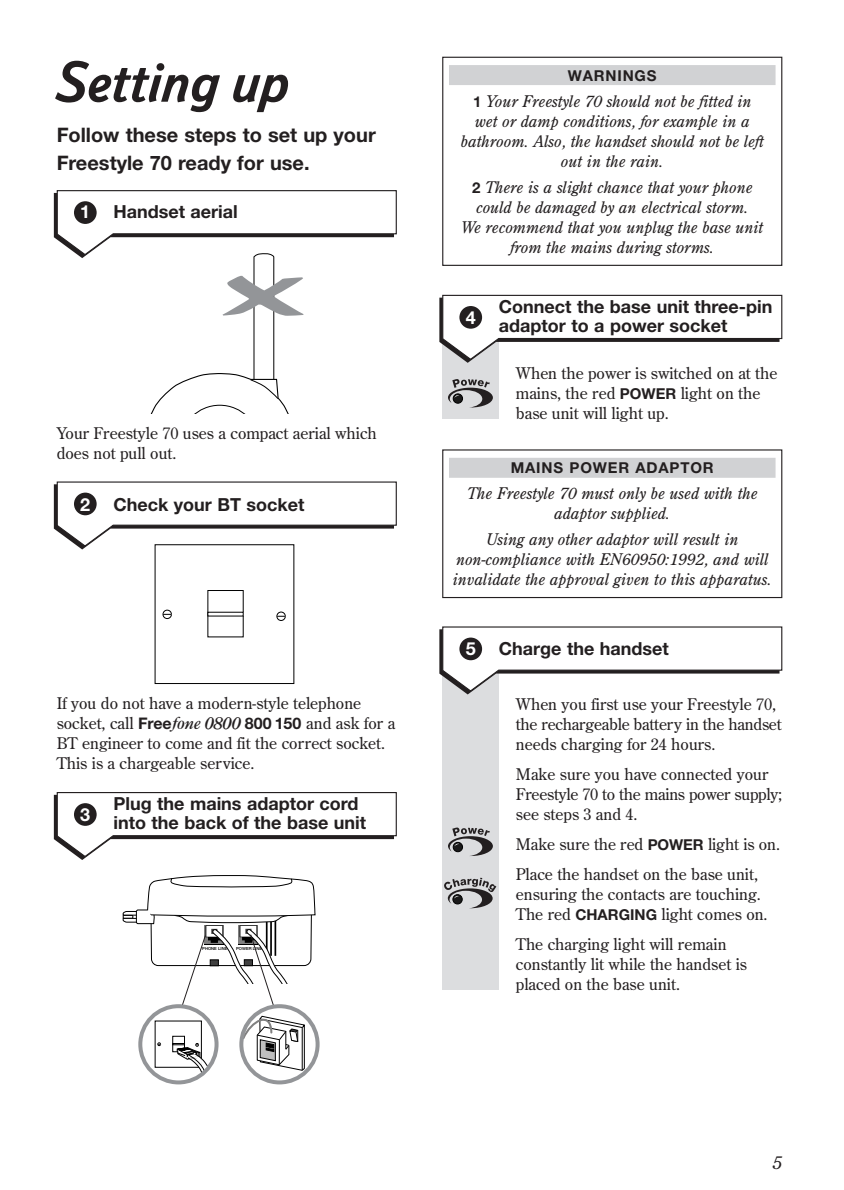
<style>
.page{position:relative;width:844px;height:1190px;background:#fff}
.page>*{position:absolute;margin:0;border:0;box-sizing:border-box;transform-origin:0 0}
.t1{font:56px "BT Headline";color:#231f20}
.t2{font:700 20px/28px "Helvetica Neue";color:#231f20}
.t3{font:700 18px/19px "Helvetica Neue";color:#231f20}
.t4{font:700 18px "Helvetica Neue";color:#fff}
.t5{font:italic 18px "Century Old Style";color:#231f20}
.t6{font:16px/20px "Century Old Style";color:#231f20}
.t7{font:italic 16px/20px "Century Old Style";color:#231f20;text-align:center}
.t8{font:700 15px "Helvetica Neue";letter-spacing:.055em;color:#231f20}
.t9{font:500 4.2px "Helvetica Neue";color:#000}
.s1{font-family:"Helvetica Neue";font-weight:700}
.s2{font-weight:500;font-style:italic}
.s3{font-family:"Helvetica Neue";font-weight:700;font-style:normal;font-size:15px}
.s4{font-family:"Helvetica Neue";font-weight:700;font-size:15px}
</style>
<div class="page">
<svg style="left:140px;top:1006px;width:77px;height:76px"></svg>
<div style="left:138px;top:1004px;width:81px;height:80px;border:4px solid #939598;border-radius:50%"></div>
<svg style="left:241px;top:1006px;width:77px;height:76px"></svg>
<svg style="left:122px;top:875px;width:194px;height:199px"></svg>
<div style="left:239px;top:1004px;width:81px;height:80px;border:4px solid #939598;border-radius:50%"></div>
<svg style="left:54px;top:792px;width:343px;height:68px"></svg>
<div style="left:74px;top:803px;width:23px;height:23px;background:#231f20;border-radius:50%"></div>
<div style="left:449px;top:65px;width:327px;height:20px;background:#d1d2d4"></div>
<div style="left:442px;top:57px;width:340px;height:209px;border:1px solid #231f20"></div>
<div style="left:442px;top:307px;width:57px;height:112px;background:#dcdddf"></div>
<div style="left:449px;top:458px;width:327px;height:20px;background:#d1d2d4"></div>
<div style="left:442px;top:449px;width:340px;height:149px;border:1px solid #231f20"></div>
<svg style="left:439px;top:294px;width:344px;height:69px"></svg>
<div style="left:459px;top:306px;width:23px;height:23px;background:#231f20;border-radius:50%"></div>
<div style="left:442px;top:637px;width:57px;height:353px;background:#dcdddf"></div>
<svg style="left:439px;top:626px;width:344px;height:68px"></svg>
<div style="left:459px;top:638px;width:23px;height:22px;background:#231f20;border-radius:50%"></div>
<div style="left:155px;top:544px;width:139px;height:140px;background:#fff;border:1px solid #000"></div>
<div style="left:163px;top:610px;width:9px;height:9px;border:1px solid #000;border-radius:50%"></div>
<div style="left:277px;top:612px;width:8px;height:9px;border:1px solid #000;border-radius:50%"></div>
<svg style="left:54px;top:481px;width:343px;height:69px"></svg>
<div style="left:74px;top:493px;width:23px;height:22px;background:#231f20;border-radius:50%"></div>
<svg style="left:448px;top:827px;width:45px;height:29px"></svg>
<svg style="left:448px;top:379px;width:45px;height:29px"></svg>
<svg style="left:444px;top:878px;width:52px;height:30px"></svg>
<svg style="left:54px;top:190px;width:343px;height:223px"></svg>
<h1 class="t1" style="left:57px;top:61px;width:235px">Setting up</h1>
<p class="t2" style="left:57px;top:122px;width:321px">Follow these steps to set up your<br>Freestyle 70 ready for use.</p>
<p class="t4" style="left:80px;top:205px;width:12px">1</p>
<p class="t3" style="left:113px;top:204px;width:126px">Handset aerial</p>
<p class="t6" style="left:57px;top:425px;width:322px">Your Freestyle 70 uses a compact aerial which does not pull out.</p>
<p class="t4" style="left:80px;top:498px;width:12px">2</p>
<p class="t3" style="left:113px;top:496px;width:193px">Check your BT socket</p>
<p class="t6" style="left:57px;top:695px;width:340px">If you do not have a modern-style telephone socket, call <span class="s1">Free</span><span class="s2">fone 0800</span> <span class="s1">800 150</span> and ask for a BT engineer to come and fit the correct socket.<br>This is a chargeable service.</p>
<p class="t4" style="left:80px;top:808px;width:12px">3</p>
<p class="t3" style="left:113px;top:796px;width:254px">Plug the mains adaptor cord into the back of the base unit</p>
<p class="t9" style="left:202px;top:947px;width:27px">PHONE LINE</p>
<p class="t9" style="left:236px;top:947px;width:27px">POWER LINE</p>
<p class="t8" style="left:568px;top:70px;width:90px">WARNINGS</p>
<p class="t7" style="left:461px;top:92px;width:304px"><span class="s3">1</span> Your Freestyle 70 should not be fitted in wet or damp conditions, for example in a bathroom. Also, the handset should not be left out in the rain.</p>
<p class="t7" style="left:461px;top:178px;width:304px"><span class="s3">2</span> There is a slight chance that your phone could be damaged by an electrical storm.<br>We recommend that you unplug the base unit from the mains during storms.</p>
<p class="t4" style="left:466px;top:311px;width:12px">4</p>
<p class="t3" style="left:499px;top:299px;width:275px">Connect the base unit three-pin adaptor to a power socket</p>
<p class="t6" style="left:516px;top:364px;width:263px">When the power is switched on at the mains, the red <span class="s4">POWER</span> light on the base unit will light up.</p>
<p class="t8" style="left:511px;top:463px;width:205px">MAINS POWER ADAPTOR</p>
<p class="t7" style="left:467px;top:485px;width:292px">The Freestyle 70 must only be used with the adaptor supplied.</p>
<p class="t7" style="left:453px;top:531px;width:320px">Using any other adaptor will result in non-compliance with EN60950:1992, and will invalidate the approval given to this apparatus.</p>
<p class="t4" style="left:466px;top:642px;width:12px">5</p>
<p class="t3" style="left:499px;top:640px;width:171px">Charge the handset</p>
<p class="t6" style="left:516px;top:696px;width:267px">When you first use your Freestyle 70, the rechargeable battery in the handset needs charging for 24 hours.</p>
<p class="t6" style="left:516px;top:766px;width:268px">Make sure you have connected your<br>Freestyle 70 to the mains power supply; see steps 3 and 4.</p>
<p class="t6" style="left:516px;top:831px;width:266px;line-height:30px">Make sure the red <span class="s4">POWER</span> light is on.<br>Place the handset on the base unit,</p>
<p class="t6" style="left:516px;top:886px;width:253px">ensuring the contacts are touching.<br>The red <span class="s4">CHARGING</span> light comes on.</p>
<p class="t6" style="left:516px;top:936px;width:233px">The charging light will remain constantly lit while the handset is placed on the base unit.</p>
<p class="t5" style="left:773px;top:1156px;width:11px">5</p>
</div>
